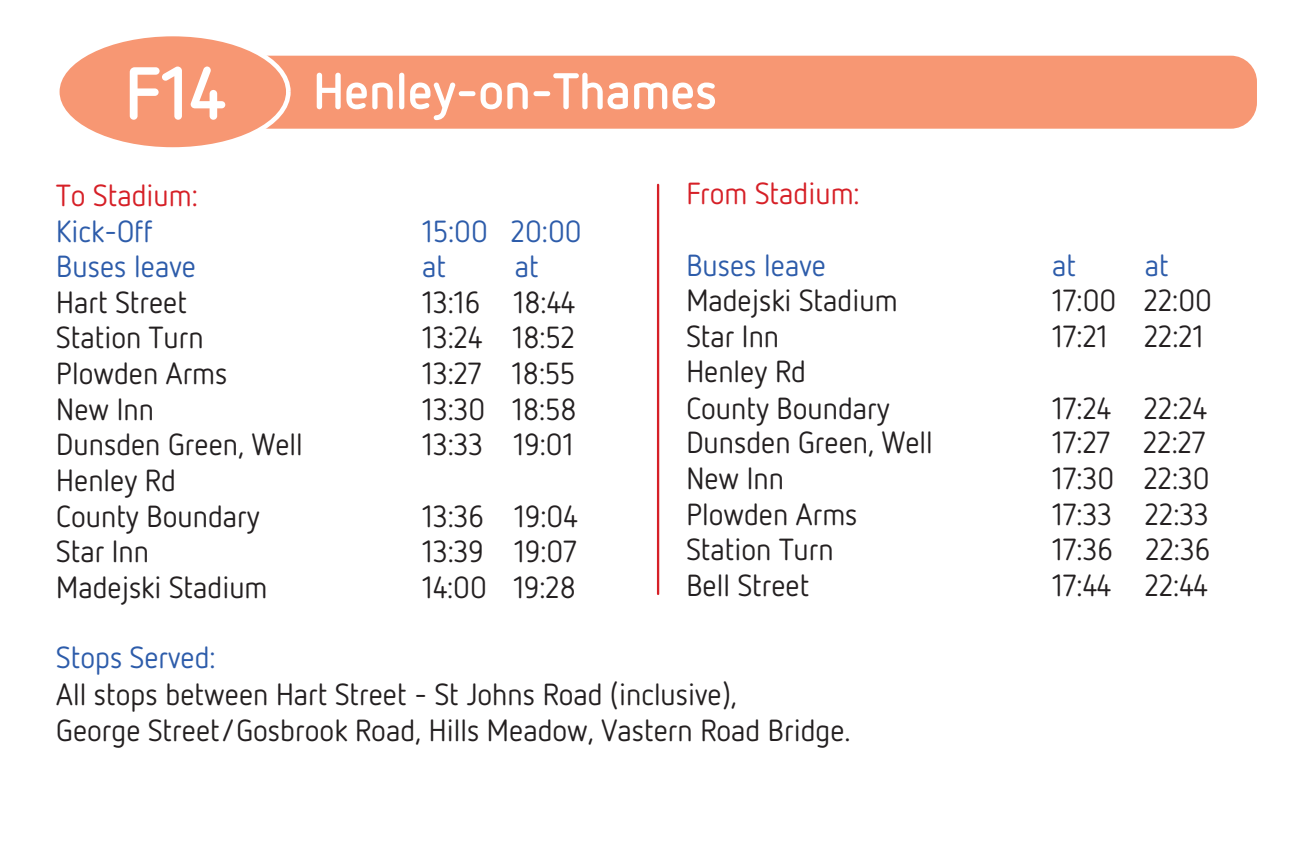
<style>
.page{position:relative;width:1311px;height:856px;background:#fff}
.page>*{position:absolute;margin:0;border:0;box-sizing:border-box;transform-origin:0 0}
.t1{font:700 50.75px "Netto OT";color:#fff}
.t2{font:30.45px/36.4px "Netto OT";color:#231f20}
.t3{font:30.45px "Netto OT";color:#2d5caa}
.t4{font:30.45px "Netto OT";color:#d62027}
.s1{font-size:73.85px}
</style>
<div class="page">
<div style="left:173px;top:56px;width:1083px;height:73px;background:#f79773;border-radius:26px"></div>
<hr style="left:657px;top:185px;width:2px;height:409px;background:#d62027">
<div style="left:55px;top:32px;width:236px;height:120px;background:#f79773;border:5px solid #fff;border-radius:50%"></div>
<h1 class="t1" style="left:125px;top:59px;width:594px"><span class="s1">F14</span> Henley-on-Thames</h1>
<p class="t4" style="left:56px;top:177px;width:143px">To Stadium:</p>
<p class="t3" style="left:56px;top:212px;width:98px">Kick-Off</p>
<p class="t3" style="left:422px;top:212px;width:161px">15:00 20:00</p>
<p class="t3" style="left:56px;top:248px;width:141px">Buses leave</p>
<p class="t3" style="left:422px;top:248px;width:25px">at</p>
<p class="t3" style="left:515px;top:248px;width:25px">at</p>
<p class="t2" style="left:56px;top:283px;width:132px">Hart Street</p>
<p class="t2" style="left:422px;top:283px;width:154px">13:16 18:44</p>
<p class="t2" style="left:56px;top:319px;width:149px">Station Turn</p>
<p class="t2" style="left:422px;top:319px;width:154px">13:24 18:52</p>
<p class="t2" style="left:56px;top:354px;width:173px">Plowden Arms</p>
<p class="t2" style="left:422px;top:354px;width:155px">13:27 18:55</p>
<p class="t2" style="left:56px;top:390px;width:99px">New Inn</p>
<p class="t2" style="left:422px;top:390px;width:156px">13:30 18:58</p>
<p class="t2" style="left:56px;top:426px;width:248px">Dunsden Green, Well</p>
<p class="t2" style="left:422px;top:426px;width:153px">13:33 19:01</p>
<p class="t2" style="left:56px;top:461px;width:205px">Henley Rd<br>County Boundary</p>
<p class="t2" style="left:422px;top:498px;width:157px">13:36 19:04</p>
<p class="t2" style="left:56px;top:532px;width:94px">Star Inn</p>
<p class="t2" style="left:422px;top:532px;width:156px">13:39 19:07</p>
<p class="t2" style="left:56px;top:568px;width:213px">Madejski Stadium</p>
<p class="t2" style="left:422px;top:568px;width:155px">14:00 19:28</p>
<p class="t4" style="left:686px;top:175px;width:175px">From Stadium:</p>
<p class="t3" style="left:686px;top:246px;width:141px">Buses leave</p>
<p class="t3" style="left:1052px;top:246px;width:25px">at</p>
<p class="t3" style="left:1144px;top:246px;width:25px">at</p>
<p class="t2" style="left:686px;top:282px;width:213px">Madejski Stadium</p>
<p class="t2" style="left:1052px;top:282px;width:161px">17:00 22:00</p>
<p class="t2" style="left:686px;top:317px;width:94px">Star Inn</p>
<p class="t2" style="left:1052px;top:317px;width:153px">17:21 22:21</p>
<p class="t2" style="left:686px;top:353px;width:205px">Henley Rd<br>County Boundary</p>
<p class="t2" style="left:1052px;top:389px;width:156px">17:24 22:24</p>
<p class="t2" style="left:686px;top:424px;width:248px">Dunsden Green, Well</p>
<p class="t2" style="left:1052px;top:424px;width:155px">17:27 22:27</p>
<p class="t2" style="left:686px;top:459px;width:99px">New Inn</p>
<p class="t2" style="left:1052px;top:459px;width:159px">17:30 22:30</p>
<p class="t2" style="left:686px;top:495px;width:173px">Plowden Arms</p>
<p class="t2" style="left:1052px;top:495px;width:158px">17:33 22:33</p>
<p class="t2" style="left:686px;top:531px;width:149px">Station Turn</p>
<p class="t2" style="left:1052px;top:531px;width:159px">17:36 22:36</p>
<p class="t2" style="left:686px;top:566px;width:124px">Bell Street</p>
<p class="t2" style="left:1052px;top:566px;width:157px">17:44 22:44</p>
<p class="t3" style="left:56px;top:638px;width:161px">Stops Served:</p>
<p class="t2" style="left:56px;top:675px;width:796px">All stops between Hart Street - St Johns Road (inclusive),<br>George Street/Gosbrook Road, Hills Meadow, Vastern Road Bridge.</p>
</div>
